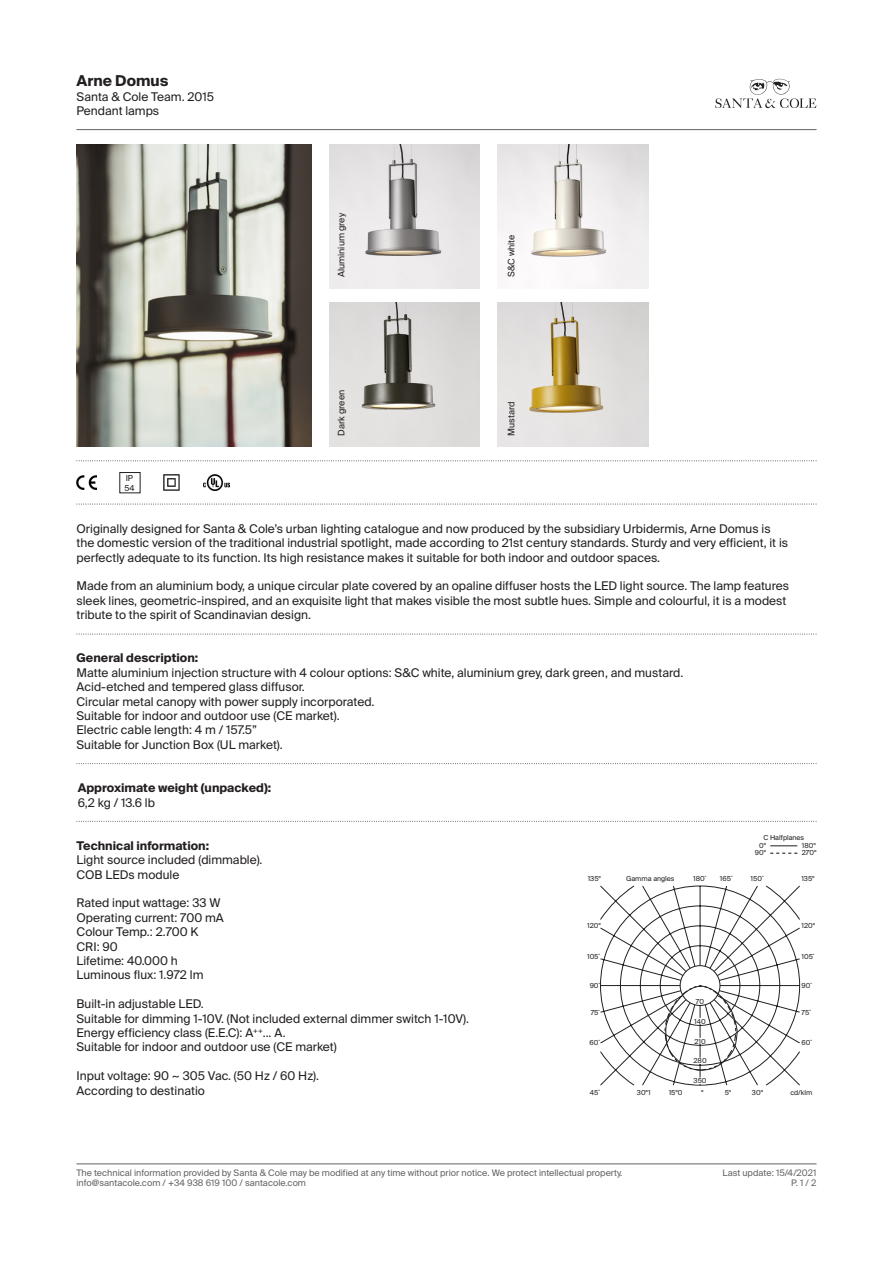
<style>
.page{position:relative;width:893px;height:1263px;background:#fff}
.page>*{position:absolute;margin:0;border:0;box-sizing:border-box;transform-origin:0 0}
.t1{font:700 15px "Suisse Intl";color:#231f20}
.t2{font:12px/14.4px "Suisse Intl";color:#231f20}
.t3{font:700 12px "Suisse Intl";color:#231f20}
.t4{font:9px "Suisse Intl";color:#636366}
.t5{font:9px "Suisse Intl";color:#231f20}
.t6{font:8.25px "Suisse Intl";color:#231f20}
.t7{font:7.5px/7.5px "Suisse BP Intl";color:#231f20;text-align:center}
.s1{font-weight:700}
</style>
<div class="page">
<svg style="left:715px;top:79px;width:101px;height:29px"></svg>
<hr style="left:77px;top:129px;width:739px;height:1px;background:#636366">
<hr style="left:77px;top:1163px;width:739px;height:1px;background:#636366">
<img style="left:77px;top:144px;width:234px;height:302px">
<img style="left:329px;top:144px;width:151px;height:144px">
<img style="left:498px;top:144px;width:150px;height:144px">
<img style="left:329px;top:302px;width:151px;height:144px">
<img style="left:498px;top:302px;width:150px;height:144px">
<svg style="left:77px;top:460px;width:740px;height:1px"></svg>
<svg style="left:77px;top:504px;width:740px;height:1px"></svg>
<svg style="left:77px;top:821px;width:740px;height:1px"></svg>
<svg style="left:77px;top:634px;width:740px;height:1px"></svg>
<img style="left:77px;top:475px;width:19px;height:14px">
<img style="left:203px;top:474px;width:27px;height:16px">
<img style="left:163px;top:474px;width:17px;height:17px">
<svg style="left:77px;top:763px;width:740px;height:1px"></svg>
<svg style="left:600px;top:886px;width:200px;height:199px"></svg>
<div style="left:693px;top:1018px;width:14px;height:6px;background:#fff;border-radius:3px"></div>
<div style="left:693px;top:1038px;width:14px;height:6px;background:#fff;border-radius:3px"></div>
<div style="left:693px;top:1057px;width:14px;height:7px;background:#fff;border-radius:3px"></div>
<div style="left:692px;top:1077px;width:16px;height:7px;background:#fff;border-radius:3px"></div>
<svg style="left:770px;top:853px;width:27px;height:1px"></svg>
<svg style="left:770px;top:845px;width:27px;height:1px"></svg>
<p class="t1" style="left:77px;top:72px;width:93px">Arne Domus</p>
<p class="t2" style="left:77px;top:89px;width:139px">Santa &amp; Cole Team. 2015<br>Pendant lamps</p>
<p class="t6" style="left:126px;top:473px;width:9px">IP</p>
<p class="t6" style="left:124px;top:483px;width:12px">54</p>
<p class="t5" style="left:336px;top:277px;width:65px;rotate:-90deg">Aluminium grey</p>
<p class="t5" style="left:336px;top:436px;width:47px;rotate:-90deg">Dark green</p>
<p class="t5" style="left:506px;top:277px;width:44px;rotate:-90deg">S&amp;C white</p>
<p class="t5" style="left:506px;top:436px;width:36px;rotate:-90deg">Mustard</p>
<p class="t2" style="left:77px;top:521px;width:713px">Originally designed for Santa &amp; Cole’s urban lighting catalogue and now produced by the subsidiary Urbidermis, Arne Domus is the domestic version of the traditional industrial spotlight, made according to 21st century standards. Sturdy and very efficient, it is perfectly adequate to its function. Its high resistance makes it suitable for both indoor and outdoor spaces.</p>
<p class="t2" style="left:77px;top:579px;width:714px">Made from an aluminium body, a unique circular plate covered by an opaline diffuser hosts the LED light source. The lamp features sleek lines, geometric-inspired, and an exquisite light that makes visible the most subtle hues. Simple and colourful, it is a modest tribute to the spirit of Scandinavian design.</p>
<p class="t2" style="left:77px;top:651px;width:608px"><span class="s1">General description:<br></span>Matte aluminium injection structure with 4 colour options: S&amp;C white, aluminium grey, dark green, and mustard.</p>
<p class="t2" style="left:77px;top:680px;width:230px">Acid-etched and tempered glass diffusor.</p>
<p class="t2" style="left:77px;top:694px;width:300px">Circular metal canopy with power supply incorporated.</p>
<p class="t2" style="left:77px;top:709px;width:265px">Suitable for indoor and outdoor use (CE market).</p>
<p class="t2" style="left:77px;top:723px;width:182px">Electric cable length: 4 m / 157.5”</p>
<p class="t2" style="left:77px;top:737px;width:208px">Suitable for Junction Box (UL market).</p>
<p class="t3" style="left:78px;top:781px;width:195px">Approximate weight (unpacked):</p>
<p class="t2" style="left:78px;top:795px;width:79px">6,2 kg / 13.6 lb</p>
<p class="t2" style="left:77px;top:838px;width:188px"><span class="s1">Technical information:<br></span>Light source included (dimmable).</p>
<p class="t2" style="left:77px;top:867px;width:104px">COB LEDs module</p>
<p class="t2" style="left:77px;top:896px;width:145px">Rated input wattage: 33 W</p>
<p class="t2" style="left:77px;top:910px;width:149px">Operating current: 700 mA</p>
<p class="t2" style="left:77px;top:925px;width:124px">Colour Temp.: 2.700 K</p>
<p class="t2" style="left:77px;top:939px;width:43px">CRI: 90</p>
<p class="t2" style="left:77px;top:953px;width:103px">Lifetime: 40.000 h</p>
<p class="t2" style="left:77px;top:968px;width:128px">Luminous flux: 1.972 lm</p>
<p class="t2" style="left:77px;top:997px;width:129px">Built-in adjustable LED.</p>
<p class="t2" style="left:77px;top:1011px;width:394px">Suitable for dimming 1-10V. (Not included external dimmer switch 1-10V).</p>
<p class="t2" style="left:77px;top:1025px;width:211px">Energy efficiency class (E.E.C): A<sup>++</sup>... A.</p>
<p class="t2" style="left:77px;top:1040px;width:262px">Suitable for indoor and outdoor use (CE market)</p>
<p class="t2" style="left:77px;top:1069px;width:244px">Input voltage: 90 ~ 305 Vac. (50 Hz / 60 Hz).</p>
<p class="t2" style="left:77px;top:1083px;width:130px">According to destinatio</p>
<p class="t7" style="left:763px;top:834px;width:42px">C Halfplanes</p>
<p class="t7" style="left:755px;top:841px;width:13px">0º<br>90º</p>
<p class="t7" style="left:802px;top:841px;width:16px;text-align:left">180º<br>270º</p>
<p class="t7" style="left:588px;top:874px;width:15px">135º</p>
<p class="t7" style="left:751px;top:874px;width:14px">150˚</p>
<p class="t7" style="left:626px;top:874px;width:50px">Gamma angles</p>
<p class="t7" style="left:693px;top:874px;width:15px">180˚</p>
<p class="t7" style="left:720px;top:874px;width:14px">165˚</p>
<p class="t7" style="left:801px;top:874px;width:15px">135º</p>
<p class="t7" style="left:587px;top:922px;width:15px">120º</p>
<p class="t7" style="left:801px;top:922px;width:15px">120º</p>
<p class="t7" style="left:587px;top:952px;width:14px">105˚</p>
<p class="t7" style="left:801px;top:952px;width:14px">105˚</p>
<p class="t7" style="left:590px;top:982px;width:12px">90˚</p>
<p class="t7" style="left:801px;top:982px;width:12px">90˚</p>
<p class="t7" style="left:591px;top:1008px;width:10px">75˚</p>
<p class="t7" style="left:590px;top:1039px;width:12px">60˚</p>
<p class="t7" style="left:696px;top:997px;width:10px">70</p>
<p class="t7" style="left:694px;top:1017px;width:13px">140</p>
<p class="t7" style="left:694px;top:1037px;width:13px">210</p>
<p class="t7" style="left:693px;top:1057px;width:15px">280</p>
<p class="t7" style="left:694px;top:1077px;width:14px">350</p>
<p class="t7" style="left:801px;top:1008px;width:11px">75˚</p>
<p class="t7" style="left:801px;top:1039px;width:12px">60˚</p>
<p class="t7" style="left:590px;top:1089px;width:12px">45˚</p>
<p class="t7" style="left:637px;top:1089px;width:15px">30º1</p>
<p class="t7" style="left:669px;top:1089px;width:15px">15º0</p>
<p class="t7" style="left:701px;top:1089px;width:4px">º</p>
<p class="t7" style="left:725px;top:1089px;width:8px">5º</p>
<p class="t7" style="left:752px;top:1089px;width:13px">30º</p>
<p class="t7" style="left:790px;top:1089px;width:23px">cd/klm</p>
<p class="t4" style="left:77px;top:1167px;width:547px">The technical information provided by Santa &amp; Cole may be modified at any time without prior notice. We protect intellectual property.</p>
<p class="t4" style="left:722px;top:1167px;width:95px">Last update: 15/4/2021</p>
<p class="t4" style="left:77px;top:1178px;width:231px">info@santacole.com / +34 938 619 100 / santacole.com</p>
<p class="t4" style="left:791px;top:1178px;width:27px">P. 1 / 2</p>
</div>
